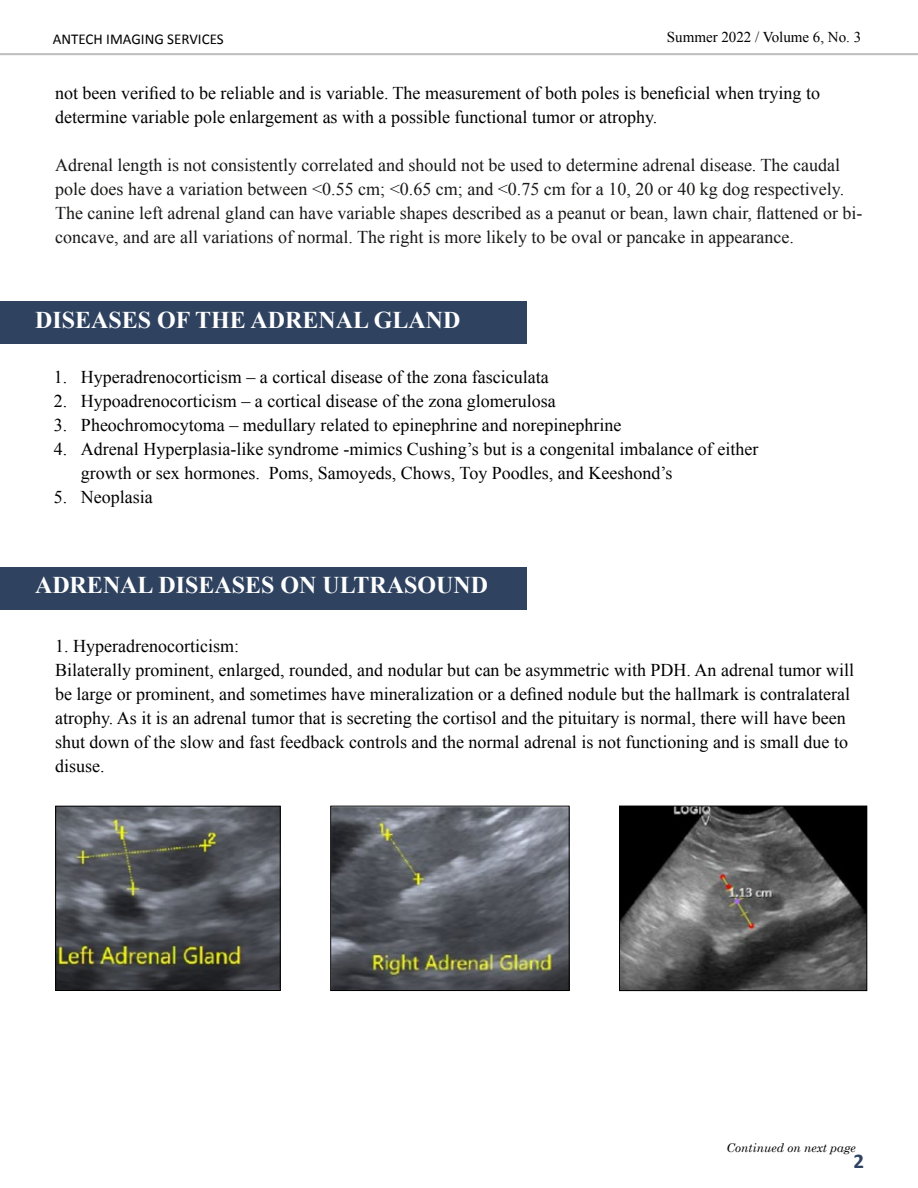
<style>
.page{position:relative;width:918px;height:1188px;background:#fff}
.page>*{position:absolute;margin:0;border:0;box-sizing:border-box;transform-origin:0 0}
.t1{font:700 24px "Times New Roman";color:#fff}
.t2{font:700 21px "Calibri";color:#2f4361}
.t3{font:18px/24px "Times New Roman";color:#000}
.t4{font:18px/24px "Times New Roman";color:#181817}
.t5{font:15px "Times New Roman";color:#000101}
.t6{font:15px "Calibri";color:#000}
.t7{font:italic 12px "Century Schoolbook";color:#000}
</style>
<div class="page">
<hr style="left:0;top:53px;width:918px;height:2px;background:#000">
<img style="left:57px;top:808px;width:222px;height:181px">
<div style="left:55px;top:806px;width:226px;height:185px;border:1px solid #000"></div>
<img style="left:332px;top:808px;width:236px;height:181px">
<div style="left:330px;top:806px;width:240px;height:185px;border:1px solid #000"></div>
<img style="left:621px;top:808px;width:244px;height:181px">
<div style="left:619px;top:806px;width:248px;height:185px;border:1px solid #000"></div>
<div style="left:0;top:301px;width:527px;height:43px;background:#2f4260"></div>
<div style="left:0;top:567px;width:527px;height:43px;background:#2f4260"></div>
<p class="t6" style="left:53px;top:30px;width:173px">ANTECH IMAGING SERVICES</p>
<p class="t5" style="left:667px;top:27px;width:196px">Summer 2022 / Volume 6, No. 3</p>
<p class="t3" style="left:55px;top:81px;width:766px">not been verified to be reliable and is variable. The measurement of both poles is beneficial when trying to determine variable pole enlargement as with a possible functional tumor or atrophy.</p>
<p class="t4" style="left:55px;top:152px;width:809px">Adrenal length is not consistently correlated and should not be used to determine adrenal disease. The caudal pole does have a variation between &lt;0.55 cm; &lt;0.65 cm; and &lt;0.75 cm for a 10, 20 or 40 kg dog respectively.<br>The canine left adrenal gland can have variable shapes described as a peanut or bean, lawn chair, flattened or bi&shy;concave, and are all variations of normal. The right is more likely to be oval or pancake in appearance.</p>
<h1 class="t1" style="left:35px;top:303px;width:427px">DISEASES OF THE ADRENAL GLAND</h1>
<p class="t3" style="left:54px;top:365px;width:496px">1. Hyperadrenocorticism – a cortical disease of the zona fasciculata</p>
<p class="t3" style="left:54px;top:389px;width:503px">2. Hypoadrenocorticism – a cortical disease of the zona glomerulosa</p>
<p class="t3" style="left:54px;top:413px;width:569px">3. Pheochromocytoma – medullary related to epinephrine and norepinephrine</p>
<p class="t3" style="left:81px;top:436px;width:679px;text-indent:-27px">4. Adrenal Hyperplasia-like syndrome -mimics Cushing’s but is a congenital imbalance of either growth or sex hormones. Poms, Samoyeds, Chows, Toy Poodles, and Keeshond’s</p>
<p class="t3" style="left:54px;top:484px;width:100px">5. Neoplasia</p>
<h1 class="t1" style="left:35px;top:569px;width:455px">ADRENAL DISEASES ON ULTRASOUND</h1>
<p class="t3" style="left:55px;top:634px;width:800px">1. Hyperadrenocorticism:<br>Bilaterally prominent, enlarged, rounded, and nodular but can be asymmetric with PDH. An adrenal tumor will be large or prominent, and sometimes have mineralization or a defined nodule but the hallmark is contralateral atrophy. As it is an adrenal tumor that is secreting the cortisol and the pituitary is normal, there will have been shut down of the slow and fast feedback controls and the normal adrenal is not functioning and is small due to disuse.</p>
<p class="t7" style="left:726px;top:1141px;width:131px">Continued on next page</p>
<p class="t2" style="left:853px;top:1148px;width:12px">2</p>
</div>
